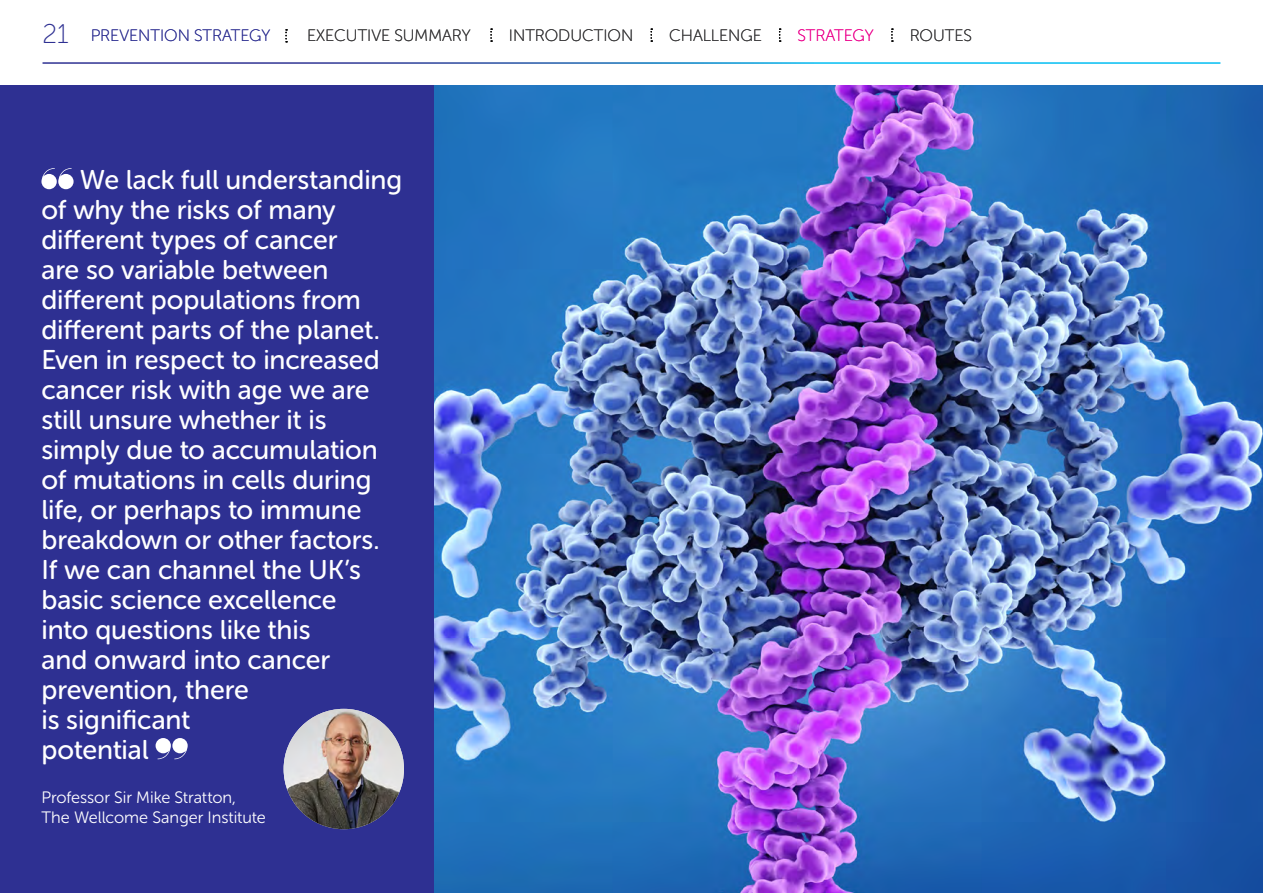
<style>
.page{position:relative;width:1263px;height:893px;background:#fff}
.page>*{position:absolute;margin:0;border:0;box-sizing:border-box;transform-origin:0 0}
.Quote__P{font:27px/30px "Museo Sans Rounded 500";letter-spacing:-.005em;color:#fff}
.t1{font:27px "Museo Sans Rounded 100";color:#2e3092}
.Quote_details__P{font:16.5px/19.8px "Museo Sans Rounded 300";letter-spacing:-.005em;color:#fff}
.t2{font:16.5px "Museo Sans Rounded 100";color:#000}
.t3{font:16.5px "Museo Sans Rounded 100";color:#2e3092}
.t4{font:16.5px "Museo Sans Rounded 100";color:#ec008c}
</style>
<div class="page">
<svg style="left:285px;top:29px;width:2px;height:14px"></svg>
<svg style="left:490px;top:28px;width:2px;height:14px"></svg>
<svg style="left:650px;top:28px;width:2px;height:14px"></svg>
<svg style="left:779px;top:28px;width:2px;height:14px"></svg>
<svg style="left:891px;top:28px;width:2px;height:14px"></svg>
<img style="left:434px;top:85px;width:829px;height:808px">
<div style="left:0;top:85px;width:434px;height:808px;background:#2e3092"></div>
<svg style="left:41px;top:168px;width:33px;height:21px"></svg>
<svg style="left:156px;top:738px;width:32px;height:21px"></svg>
<img style="left:284px;top:709px;width:120px;height:120px;border-radius:60px">
<p class="t1" style="left:43px;top:19px;width:28px">21</p>
<p class="t3" style="left:91px;top:27px;width:181px">PREVENTION STRATEGY</p>
<p class="t2" style="left:307px;top:26px;width:165px">EXECUTIVE SUMMARY</p>
<p class="t2" style="left:509px;top:26px;width:126px">INTRODUCTION</p>
<p class="t2" style="left:669px;top:26px;width:94px">CHALLENGE</p>
<p class="t4" style="left:797px;top:26px;width:78px">STRATEGY</p>
<p class="t2" style="left:910px;top:26px;width:64px">ROUTES</p>
<p class="Quote__P" style="left:41px;top:165px;width:362px;text-indent:38px">We lack full understanding of why the risks of many different types of cancer<br>are so variable between different populations from different parts of the planet.<br>Even in respect to increased cancer risk with age we are still unsure whether it is simply due to accumulation of mutations in cells during life, or perhaps to immune breakdown or other factors.<br>If we can channel the UK’s basic science excellence<br>into questions like this<br>and onward into cancer prevention, there<br>is significant<br>potential</p>
<p class="Quote_details__P" style="left:41px;top:788px;width:226px">Professor Sir Mike Stratton,<br>The Wellcome Sanger Institute</p>
</div>
